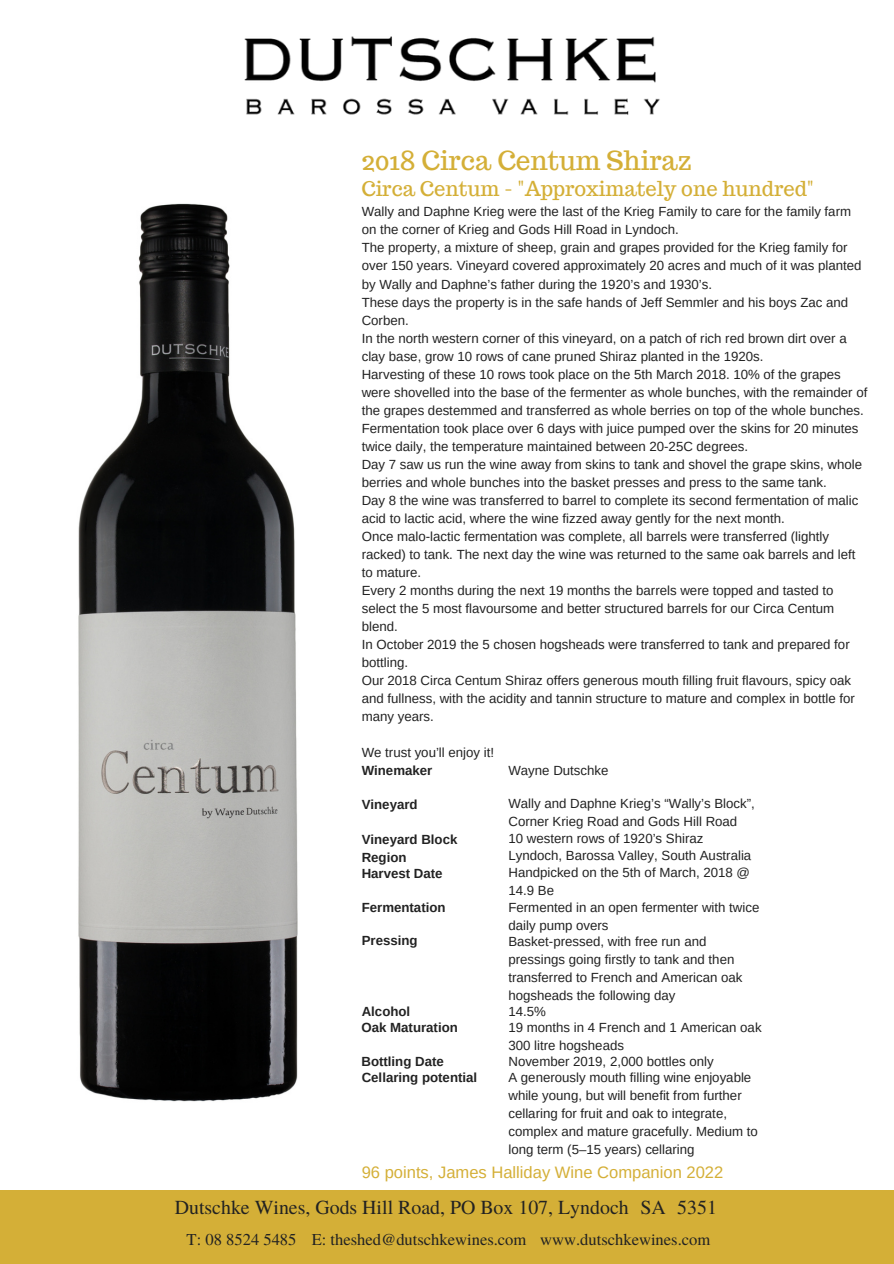
<style>
.page{position:relative;width:894px;height:1264px;background:#fff}
.page>*{position:absolute;margin:0;border:0;box-sizing:border-box;transform-origin:0 0}
.t1{font:26.25px "Trocchi";color:#d4af37}
.t2{font:20.25px "Trocchi";color:#d4af37}
.t3{font:19.8px "Te X Gyre Termes";color:#222}
.t4{font:16.5px "Te X Gyre Termes";color:#222}
.t5{font:16.5px "Arimo";color:#d4af37}
.t6{font:13.2px/18px "Arimo";color:#222}
.t7{font:700 13.2px "Arimo";color:#222}
</style>
<div class="page">
<div style="left:0;top:1190px;width:893px;height:73px;background:#d4af37"></div>
<img style="left:244px;top:36px;width:416px;height:79px">
<img style="left:78px;top:203px;width:220px;height:899px">
<p class="t1" style="left:361px;top:143px;width:332px">2018 Circa Centum Shiraz</p>
<p class="t6" style="left:361px;top:203px;width:490px">Wally and Daphne Krieg were the last of the Krieg Family to care for the family farm on the corner of Krieg and Gods Hill Road in Lyndoch.</p>
<p class="t6" style="left:361px;top:239px;width:501px">The property, a mixture of sheep, grain and grapes provided for the Krieg family for over 150 years. Vineyard covered approximately 20 acres and much of it was planted by Wally and Daphne’s father during the 1920’s and 1930’s.</p>
<p class="t6" style="left:361px;top:293px;width:488px">These days the property is in the safe hands of Jeff Semmler and his boys Zac and<br>Corben.</p>
<p class="t6" style="left:361px;top:329px;width:486px">In the north western corner of this vineyard, on a patch of rich red brown dirt over a clay base, grow 10 rows of cane pruned Shiraz planted in the 1920s.</p>
<p class="t6" style="left:361px;top:365px;width:507px">Harvesting of these 10 rows took place on the 5th March 2018. 10% of the grapes were shovelled into the base of the fermenter as whole bunches, with the remainder of the grapes destemmed and transferred as whole berries on top of the whole bunches.</p>
<p class="t6" style="left:361px;top:419px;width:498px">Fermentation took place over 6 days with juice pumped over the skins for 20 minutes twice daily, the temperature maintained between 20-25C degrees.</p>
<p class="t6" style="left:361px;top:455px;width:502px">Day 7 saw us run the wine away from skins to tank and shovel the grape skins, whole berries and whole bunches into the basket presses and press to the same tank.</p>
<p class="t6" style="left:361px;top:491px;width:498px">Day 8 the wine was transferred to barrel to complete its second fermentation of malic acid to lactic acid, where the wine fizzed away gently for the next month.</p>
<p class="t6" style="left:361px;top:527px;width:495px">Once malo-lactic fermentation was complete, all barrels were transferred (lightly racked) to tank. The next day the wine was returned to the same oak barrels and left to mature.</p>
<p class="t6" style="left:361px;top:581px;width:474px;text-align:justify">Every 2 months during the next 19 months the barrels were topped and tasted to select the 5 most flavoursome and better structured barrels for our Circa Centum blend.</p>
<p class="t6" style="left:361px;top:635px;width:489px">In October 2019 the 5 chosen hogsheads were transferred to tank and prepared for bottling.</p>
<p class="t6" style="left:361px;top:671px;width:494px">Our 2018 Circa Centum Shiraz offers generous mouth filling fruit flavours, spicy oak and fullness, with the acidity and tannin structure to mature and complex in bottle for many years.</p>
<p class="t6" style="left:361px;top:743px;width:134px">We trust you’ll enjoy it!</p>
<p class="t7" style="left:361px;top:797px;width:57px">Vineyard</p>
<p class="t6" style="left:508px;top:794px;width:248px">Wally and Daphne Krieg’s “Wally’s Block”,</p>
<p class="t6" style="left:508px;top:812px;width:230px">Corner Krieg Road and Gods Hill Road</p>
<p class="t7" style="left:361px;top:832px;width:97px">Vineyard Block</p>
<p class="t6" style="left:508px;top:829px;width:196px">10 western rows of 1920’s Shiraz</p>
<p class="t7" style="left:361px;top:849px;width:46px">Region</p>
<p class="t6" style="left:508px;top:846px;width:244px">Lyndoch, Barossa Valley, South Australia</p>
<p class="t7" style="left:361px;top:899px;width:85px">Fermentation</p>
<p class="t6" style="left:508px;top:898px;width:252px">Fermented in an open fermenter with twice daily pump overs</p>
<p class="t2" style="left:361px;top:175px;width:454px">Circa Centum - "Approximately one hundred"</p>
<p class="t7" style="left:361px;top:762px;width:72px">Winemaker</p>
<p class="t6" style="left:508px;top:761px;width:102px">Wayne Dutschke</p>
<p class="t7" style="left:361px;top:866px;width:82px">Harvest Date</p>
<p class="t6" style="left:508px;top:863px;width:243px">Handpicked on the 5th of March, 2018 @<br>14.9 Be</p>
<p class="t7" style="left:361px;top:933px;width:57px">Pressing</p>
<p class="t6" style="left:508px;top:932px;width:235px">Basket-pressed, with free run and pressings going firstly to tank and then transferred to French and American oak hogsheads the following day</p>
<p class="t7" style="left:361px;top:1004px;width:50px">Alcohol</p>
<p class="t6" style="left:508px;top:1002px;width:39px">14.5%</p>
<p class="t7" style="left:361px;top:1019px;width:98px">Oak Maturation</p>
<p class="t6" style="left:508px;top:1018px;width:254px">19 months in 4 French and 1 American oak<br>300 litre hogsheads</p>
<p class="t7" style="left:361px;top:1053px;width:84px">Bottling Date</p>
<p class="t6" style="left:508px;top:1052px;width:207px">November 2019, 2,000 bottles only</p>
<p class="t7" style="left:361px;top:1069px;width:117px">Cellaring potential</p>
<p class="t6" style="left:508px;top:1068px;width:251px">A generously mouth filling wine enjoyable while young, but will benefit from further cellaring for fruit and oak to integrate, complex and mature gracefully. Medium to long term (5–15 years) cellaring</p>
<p class="t5" style="left:361px;top:1162px;width:363px">96 points, James Halliday Wine Companion 2022</p>
<p class="t3" style="left:175px;top:1192px;width:543px">Dutschke Wines, Gods Hill Road, PO Box 107, Lyndoch SA 5351</p>
<p class="t4" style="left:187px;top:1227px;width:525px">T: 08 8524 5485 E: theshed@dutschkewines.com www.dutschkewines.com</p>
</div>
